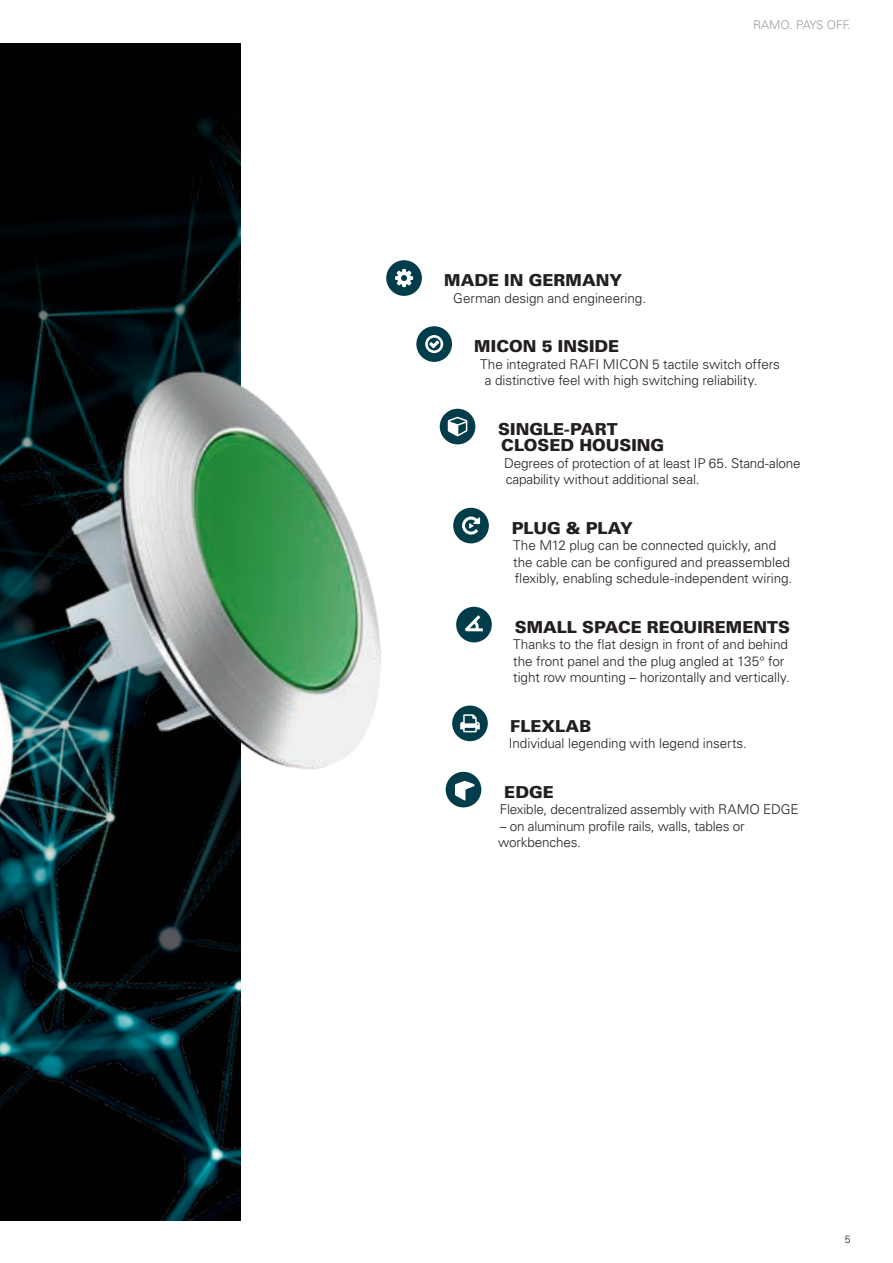
<style>
.page{position:relative;width:893px;height:1263px;background:#fff}
.page>*{position:absolute;margin:0;border:0;box-sizing:border-box;transform-origin:0 0}
.Fließtext{font:900 16.5px/16.5px "Univers LT Std";color:#231f20}
.Fließtext-2{font:300 13.5px/16.5px "Univers LT Std";letter-spacing:-.005em;color:#231f20}
.Seitenheader_oben{font:300 12px "Univers LT Std";color:#999fa4}
.t1{font:300 10.5px "Univers LT Std";color:#231f20}
</style>
<div class="page">
<div style="left:0;top:43px;width:240px;height:115px;background:#000100"></div>
<img style="left:0;top:158px;width:442px;height:1063px">
<div style="left:386px;top:260px;width:36px;height:36px;background:#003c49;border-radius:50%"></div>
<svg style="left:395px;top:269px;width:18px;height:18px"></svg>
<div style="left:416px;top:326px;width:36px;height:36px;background:#003c49;border-radius:50%"></div>
<svg style="left:425px;top:335px;width:18px;height:18px"></svg>
<div style="left:440px;top:409px;width:35px;height:35px;background:#003c49;border-radius:50%"></div>
<svg style="left:448px;top:417px;width:19px;height:19px"></svg>
<div style="left:453px;top:508px;width:36px;height:35px;background:#003c49;border-radius:50%"></div>
<svg style="left:462px;top:516px;width:18px;height:19px"></svg>
<div style="left:452px;top:705px;width:36px;height:36px;background:#003c49;border-radius:50%"></div>
<svg style="left:460px;top:714px;width:20px;height:18px"></svg>
<div style="left:456px;top:607px;width:36px;height:35px;background:#003c49;border-radius:50%"></div>
<svg style="left:465px;top:615px;width:18px;height:17px"></svg>
<div style="left:446px;top:772px;width:35px;height:35px;background:#003c49;border-radius:50%"></div>
<svg style="left:455px;top:781px;width:20px;height:19px"></svg>
<p class="Seitenheader_oben" style="left:753px;top:17px;width:99px">RAMO. PAYS OFF.</p>
<p class="Fließtext" style="left:444px;top:272px;width:179px">MADE IN GERMANY</p>
<p class="Fließtext-2" style="left:453px;top:290px;width:194px">German design and engineering.</p>
<p class="Fließtext" style="left:474px;top:338px;width:146px">MICON 5 INSIDE</p>
<p class="Fließtext-2" style="left:485px;top:356px;width:297px;text-indent:-4px">The integrated RAFI MICON 5 tactile switch offers a distinctive feel with high switching reliability.</p>
<p class="Fließtext" style="left:498px;top:420px;width:168px">SINGLE-PART<br>CLOSED HOUSING</p>
<p class="Fließtext-2" style="left:504px;top:455px;width:298px">Degrees of protection of at least IP 65. Stand-alone capability without additional seal.</p>
<p class="Fließtext" style="left:512px;top:519px;width:123px">PLUG &amp; PLAY</p>
<p class="Fließtext-2" style="left:513px;top:537px;width:281px">The M12 plug can be connected quickly, and the cable can be configured and preassembled flexibly, enabling schedule-independent wiring.</p>
<p class="Fließtext" style="left:515px;top:618px;width:277px">SMALL SPACE REQUIREMENTS</p>
<p class="Fließtext-2" style="left:513px;top:636px;width:278px">Thanks to the flat design in front of and behind the front panel and the plug angled at 135° for tight row mounting – horizontally and vertically.</p>
<p class="Fließtext" style="left:510px;top:717px;width:82px">FLEXLAB</p>
<p class="Fließtext-2" style="left:509px;top:735px;width:240px">Individual legending with legend inserts.</p>
<p class="Fließtext" style="left:504px;top:783px;width:51px">EDGE</p>
<p class="Fließtext-2" style="left:500px;top:801px;width:300px">Flexible, decentralized assembly with RAMO EDGE</p>
<p class="Fließtext-2" style="left:498px;top:818px;width:248px">– on aluminum profile rails, walls, tables or workbenches.</p>
<p class="t1" style="left:845px;top:1233px;width:7px">5</p>
</div>
